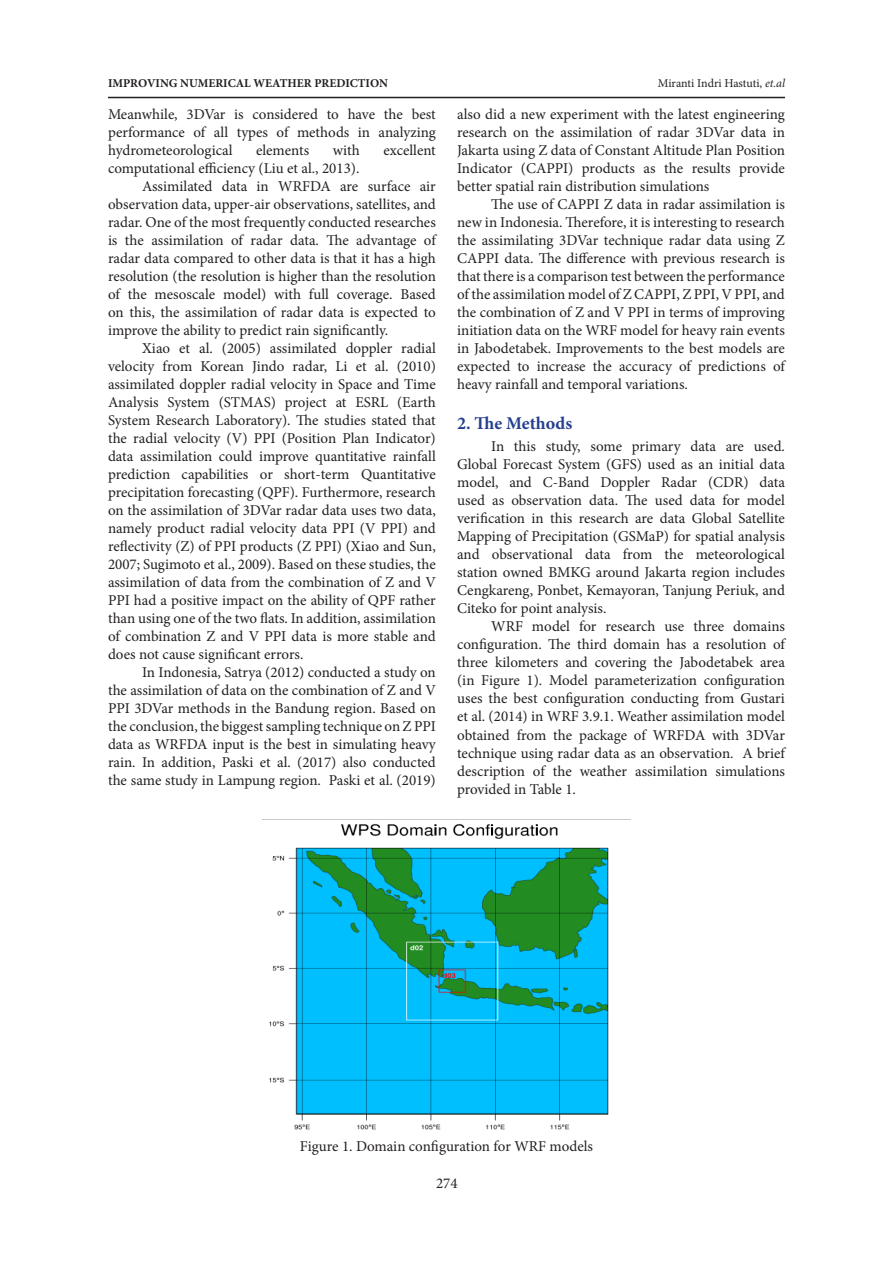
<style>
.page{position:relative;width:893px;height:1263px;background:#fff}
.page>*{position:absolute;margin:0;border:0;box-sizing:border-box;transform-origin:0 0}
.t1{font:700 18px "Minion Pro";color:#253f8e}
.Teks{font:15px/18px "Minion Pro";color:#231f20;text-align:justify}
.Table{font:15px "Minion Pro";color:#231f20}
.t2{font:700 12px "Minion Pro";color:#231f20}
.t3{font:12px "Minion Pro";letter-spacing:-.005em;color:#231f20}
.s1{font-style:italic}
</style>
<div class="page">
<hr style="left:108px;top:97px;width:677px;height:1px;background:#231f20">
<img style="left:262px;top:819px;width:369px;height:311px">
<p class="t2" style="left:108px;top:75px;width:281px">IMPROVING NUMERICAL WEATHER PREDICTION</p>
<p class="t3" style="left:658px;top:76px;width:129px">Miranti Indri Hastuti, <span class="s1">et.al</span></p>
<p class="Teks" style="left:108px;top:105px;width:329px">Meanwhile, 3DVar is considered to have the best performance of all types of methods in analyzing hydrometeorological</p>
<p class="Teks" style="left:256px;top:141px;width:55px">elements</p>
<p class="Teks" style="left:333px;top:141px;width:28px">with</p>
<p class="Teks" style="left:383px;top:141px;width:54px">excellent</p>
<p class="Teks" style="left:108px;top:159px;width:253px">computational efficiency (Liu et al., 2013).</p>
<p class="Teks" style="left:108px;top:177px;width:329px;text-indent:34px">Assimilated data in WRFDA are surface air observation data, upper-air observations, satellites, and radar. One of the most frequently conducted researches is the assimilation of radar data. The advantage of radar data compared to other data is that it has a high resolution (the resolution is higher than the resolution of the mesoscale model) with full coverage. Based on this, the assimilation of radar data is expected to improve the ability to predict rain significantly.</p>
<p class="Teks" style="left:108px;top:339px;width:329px;text-indent:34px">Xiao et al. (2005) assimilated doppler radial velocity from Korean Jindo radar, Li et al. (2010) assimilated doppler radial velocity in Space and Time Analysis System (STMAS) project at ESRL (Earth System Research Laboratory). The studies stated that the radial velocity (V) PPI (Position Plan Indicator) data assimilation could improve quantitative rainfall prediction capabilities or short-term Quantitative precipitation forecasting (QPF). Furthermore, research on the assimilation of 3DVar radar data uses two data, namely product radial velocity data PPI (V PPI) and reflectivity (Z) of PPI products (Z PPI) (Xiao and Sun, 2007; Sugimoto et al., 2009). Based on these studies, the assimilation of data from the combination of Z and V PPI had a positive impact on the ability of QPF rather than using one of the two flats. In addition, assimilation of combination Z and V PPI data is more stable and does not cause significant errors.</p>
<p class="Teks" style="left:108px;top:663px;width:329px;text-indent:34px">In Indonesia, Satrya (2012) conducted a study on the assimilation of data on the combination of Z and V PPI 3DVar methods in the Bandung region. Based on the conclusion, the biggest sampling technique on Z PPI data as WRFDA input is the best in simulating heavy rain. In addition, Paski et al. (2017) also conducted the same study in Lampung region. Paski et al. (2019)</p>
<p class="Teks" style="left:457px;top:105px;width:329px">also did a new experiment with the latest engineering research on the assimilation of radar 3DVar data in Jakarta using Z data of Constant Altitude Plan Position Indicator (CAPPI) products as the results provide better spatial rain distribution simulations</p>
<p class="Teks" style="left:457px;top:195px;width:329px;text-indent:34px">The use of CAPPI Z data in radar assimilation is new in Indonesia. Therefore, it is interesting to research the assimilating 3DVar technique radar data using Z CAPPI data. The difference with previous research is that there is a comparison test between the performance of the assimilation model of Z CAPPI, Z PPI, V PPI, and the combination of Z and V PPI in terms of improving initiation data on the WRF model for heavy rain events in Jabodetabek. Improvements to the best models are expected to increase the accuracy of predictions of heavy rainfall and temporal variations.</p>
<p class="t1" style="left:457px;top:411px;width:117px">2. The Methods</p>
<p class="Teks" style="left:457px;top:438px;width:329px;text-indent:34px">In this study, some primary data are used.<br>Global Forecast System (GFS) used as an initial data model, and C-Band Doppler Radar (CDR) data used as observation data. The used data for model verification in this research are data Global Satellite Mapping of Precipitation (GSMaP) for spatial analysis and observational data from the meteorological station owned BMKG around Jakarta region includes Cengkareng, Ponbet, Kemayoran, Tanjung Periuk, and Citeko for point analysis.</p>
<p class="Teks" style="left:457px;top:618px;width:329px;text-indent:34px">WRF model for research use three domains configuration. The third domain has a resolution of three kilometers and covering the Jabodetabek area (in Figure 1). Model parameterization configuration uses the best configuration conducting from Gustari et al. (2014) in WRF 3.9.1. Weather assimilation model obtained from the package of WRFDA with 3DVar technique using radar data as an observation. A brief description of the weather assimilation simulations provided in Table 1.</p>
<p class="Table" style="left:300px;top:1136px;width:295px">Figure 1. Domain configuration for WRF models</p>
<p class="Teks" style="left:436px;top:1174px;width:23px">274</p>
</div>
